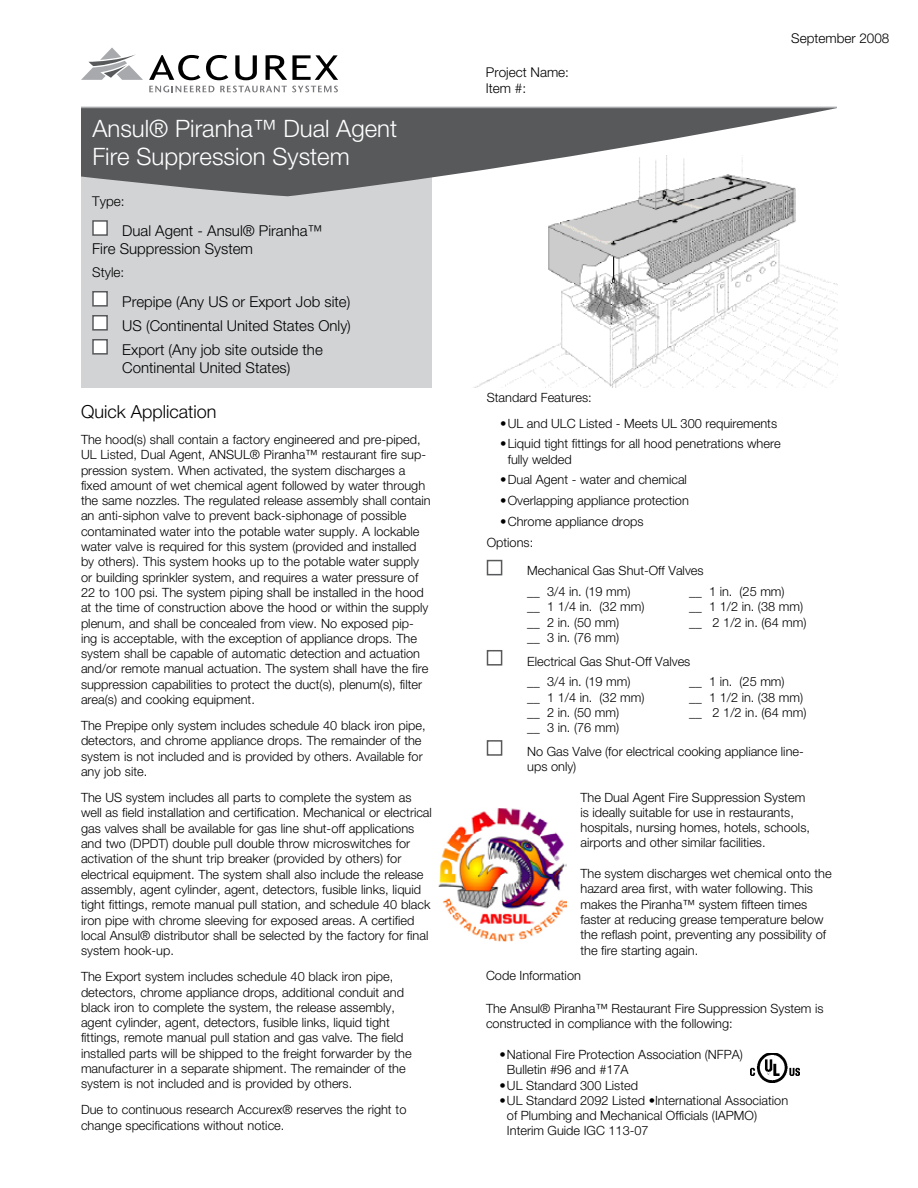
<style>
.page{position:relative;width:918px;height:1188px;background:#fff}
.page>*{position:absolute;margin:0;border:0;box-sizing:border-box;transform-origin:0 0}
.t1{font:300 24px/28.8px "Helvetica Neue LT Std";color:#fff}
.t2{font:300 18px "Helvetica Neue LT Std";color:#000}
.t3{font:300 15px/24px "Helvetica Neue LT Std";color:#000}
.t4{font:300 13.5px/16.2px "Helvetica Neue LT Std";color:#000}
.t5{font:300 12.75px/15.3px "Helvetica Neue LT Std";color:#000}
</style>
<div class="page">
<div style="left:81px;top:130px;width:351px;height:258px;background:#d1d3d4"></div>
<div style="left:487px;top:560px;width:15px;height:15px;background:#fff;border:2px solid #58595b"></div>
<div style="left:487px;top:650px;width:15px;height:16px;background:#fff;border:2px solid #58595b"></div>
<div style="left:487px;top:740px;width:15px;height:16px;background:#fff;border:2px solid #58595b"></div>
<img style="left:473px;top:196px;width:364px;height:192px">
<svg style="left:149px;top:86px;width:65px;height:6px"></svg>
<svg style="left:220px;top:86px;width:118px;height:6px"></svg>
<svg style="left:149px;top:55px;width:79px;height:25px"></svg>
<svg style="left:235px;top:55px;width:22px;height:25px"></svg>
<svg style="left:266px;top:55px;width:72px;height:25px"></svg>
<svg style="left:81px;top:47px;width:62px;height:33px"></svg>
<hr style="left:81px;top:107px;width:756px;height:1px;background:#a7a9ac">
<svg style="left:81px;top:108px;width:756px;height:88px;fill:#58595b"></svg>
<svg style="left:726px;top:137px;width:69px;height:34px"></svg>
<div style="left:92px;top:220px;width:16px;height:16px;background:#fff;border:2px solid #58595b"></div>
<div style="left:92px;top:291px;width:16px;height:16px;background:#fff;border:2px solid #58595b"></div>
<div style="left:92px;top:315px;width:16px;height:16px;background:#fff;border:2px solid #58595b"></div>
<div style="left:92px;top:339px;width:16px;height:16px;background:#fff;border:2px solid #58595b"></div>
<img style="left:750px;top:1053px;width:50px;height:29px">
<img style="left:439px;top:808px;width:128px;height:134px">
<h1 class="t1" style="left:92px;top:113px;width:306px">Ansul® Piranha™ Dual Agent<br>Fire Suppression System</h1>
<p class="t4" style="left:92px;top:193px;width:34px">Type:</p>
<p class="t3" style="left:92px;top:221px;width:232px;line-height:18px;text-indent:30px">Dual Agent - Ansul® Piranha™<br>Fire Suppression System</p>
<p class="t4" style="left:92px;top:264px;width:34px">Style:</p>
<p class="t3" style="left:122px;top:289px;width:230px;text-align:justify">Prepipe (Any US or Export Job site)<br>US (Continental United States Only)<br>Export (Any job site outside the</p>
<p class="t3" style="left:122px;top:355px;width:170px">Continental United States)</p>
<h2 class="t2" style="left:81px;top:400px;width:137px">Quick Application</h2>
<p class="t5" style="left:81px;top:432px;width:351px">The hood(s) shall contain a factory engineered and pre-piped, UL Listed, Dual Agent, ANSUL® Piranha™ restaurant fire sup&shy;pression system. When activated, the system discharges a fixed amount of wet chemical agent followed by water through the same nozzles. The regulated release assembly shall contain an anti-siphon valve to prevent back-siphonage of possible contaminated water into the potable water supply. A lockable water valve is required for this system (provided and installed by others). This system hooks up to the potable water supply or building sprinkler system, and requires a water pressure of 22 to 100 psi. The system piping shall be installed in the hood at the time of construction above the hood or within the supply plenum, and shall be concealed from view. No exposed pip&shy;ing is acceptable, with the exception of appliance drops. The system shall be capable of automatic detection and actuation and/or remote manual actuation. The system shall have the fire suppression capabilities to protect the duct(s), plenum(s), filter area(s) and cooking equipment.</p>
<p class="t5" style="left:81px;top:718px;width:346px">The Prepipe only system includes schedule 40 black iron pipe, detectors, and chrome appliance drops. The remainder of the system is not included and is provided by others. Available for any job site.</p>
<p class="t5" style="left:81px;top:790px;width:352px">The US system includes all parts to complete the system as well as field installation and certification. Mechanical or electrical gas valves shall be available for gas line shut-off applications and two (DPDT) double pull double throw microswitches for activation of the shunt trip breaker (provided by others) for electrical equipment. The system shall also include the release assembly, agent cylinder, agent, detectors, fusible links, liquid tight fittings, remote manual pull station, and schedule 40 black iron pipe with chrome sleeving for exposed areas. A certified local Ansul® distributor shall be selected by the factory for final system hook-up.</p>
<p class="t5" style="left:81px;top:969px;width:332px">The Export system includes schedule 40 black iron pipe, detectors, chrome appliance drops, additional conduit and black iron to complete the system, the release assembly, agent cylinder, agent, detectors, fusible links, liquid tight fittings, remote manual pull station and gas valve. The field installed parts will be shipped to the freight forwarder by the manufacturer in a separate shipment. The remainder of the system is not included and is provided by others.</p>
<p class="t5" style="left:81px;top:1102px;width:327px">Due to continuous research Accurex® reserves the right to change specifications without notice.</p>
<p class="t4" style="left:486px;top:63px;width:85px">Project Name:<br>Item #:</p>
<p class="t4" style="left:791px;top:30px;width:100px">September 2008</p>
<p class="t5" style="left:487px;top:389px;width:107px">Standard Features:</p>
<p class="t5" style="left:500px;top:415px;width:278px">• UL and ULC Listed - Meets UL 300 requirements</p>
<p class="t5" style="left:508px;top:436px;width:274px;text-indent:-7px">• Liquid tight fittings for all hood penetrations where fully welded</p>
<p class="t5" style="left:500px;top:472px;width:188px">• Dual Agent - water and chemical</p>
<p class="t5" style="left:500px;top:493px;width:190px">• Overlapping appliance protection</p>
<p class="t5" style="left:487px;top:511px;width:158px;line-height:20.7px;text-indent:14px">• Chrome appliance drops<br>Options:</p>
<p class="t5" style="left:527px;top:560px;width:178px;line-height:20.7px">Mechanical Gas Shut-Off Valves __ 3/4 in. (19 mm)</p>
<p class="t5" style="left:689px;top:584px;width:97px">__ 1 in. (25 mm)</p>
<p class="t5" style="left:527px;top:599px;width:119px">__ 1 1/4 in. (32 mm)</p>
<p class="t5" style="left:689px;top:599px;width:115px">__ 1 1/2 in. (38 mm)</p>
<p class="t5" style="left:527px;top:614px;width:93px">__ 2 in. (50 mm)</p>
<p class="t5" style="left:689px;top:614px;width:119px">__ 2 1/2 in. (64 mm)</p>
<p class="t5" style="left:527px;top:625px;width:165px;line-height:23.5px">__ 3 in. (76 mm)<br>Electrical Gas Shut-Off Valves</p>
<p class="t5" style="left:527px;top:674px;width:105px">__ 3/4 in. (19 mm)</p>
<p class="t5" style="left:689px;top:674px;width:97px">__ 1 in. (25 mm)</p>
<p class="t5" style="left:527px;top:689px;width:119px">__ 1 1/4 in. (32 mm)</p>
<p class="t5" style="left:689px;top:689px;width:115px">__ 1 1/2 in. (38 mm)</p>
<p class="t5" style="left:527px;top:704px;width:93px">__ 2 in. (50 mm)</p>
<p class="t5" style="left:689px;top:704px;width:119px">__ 2 1/2 in. (64 mm)</p>
<p class="t5" style="left:527px;top:716px;width:278px;line-height:23.5px">__ 3 in. (76 mm)<br>No Gas Valve (for electrical cooking appliance line-</p>
<p class="t5" style="left:527px;top:759px;width:51px">ups only)</p>
<p class="t5" style="left:580px;top:789px;width:231px">The Dual Agent Fire Suppression System is ideally suitable for use in restaurants, hospitals, nursing homes, hotels, schools, airports and other similar facilities.</p>
<p class="t5" style="left:580px;top:866px;width:253px">The system discharges wet chemical onto the hazard area first, with water following. This makes the Piranha™ system fifteen times faster at reducing grease temperature below the reflash point, preventing any possibility of the fire starting again.</p>
<p class="t5" style="left:486px;top:967px;width:96px">Code Information</p>
<p class="t5" style="left:486px;top:1001px;width:339px">The Ansul® Piranha™ Restaurant Fire Suppression System is constructed in compliance with the following:</p>
<p class="t5" style="left:507px;top:1047px;width:237px;text-indent:-7px">• National Fire Protection Association (NFPA)<br>Bulletin #96 and #17A</p>
<p class="t5" style="left:500px;top:1077px;width:140px">• UL Standard 300 Listed</p>
<p class="t5" style="left:507px;top:1092px;width:283px;text-indent:-7px">• UL Standard 2092 Listed •International Association of Plumbing and Mechanical Officials (IAPMO)<br>Interim Guide IGC 113-07</p>
</div>
